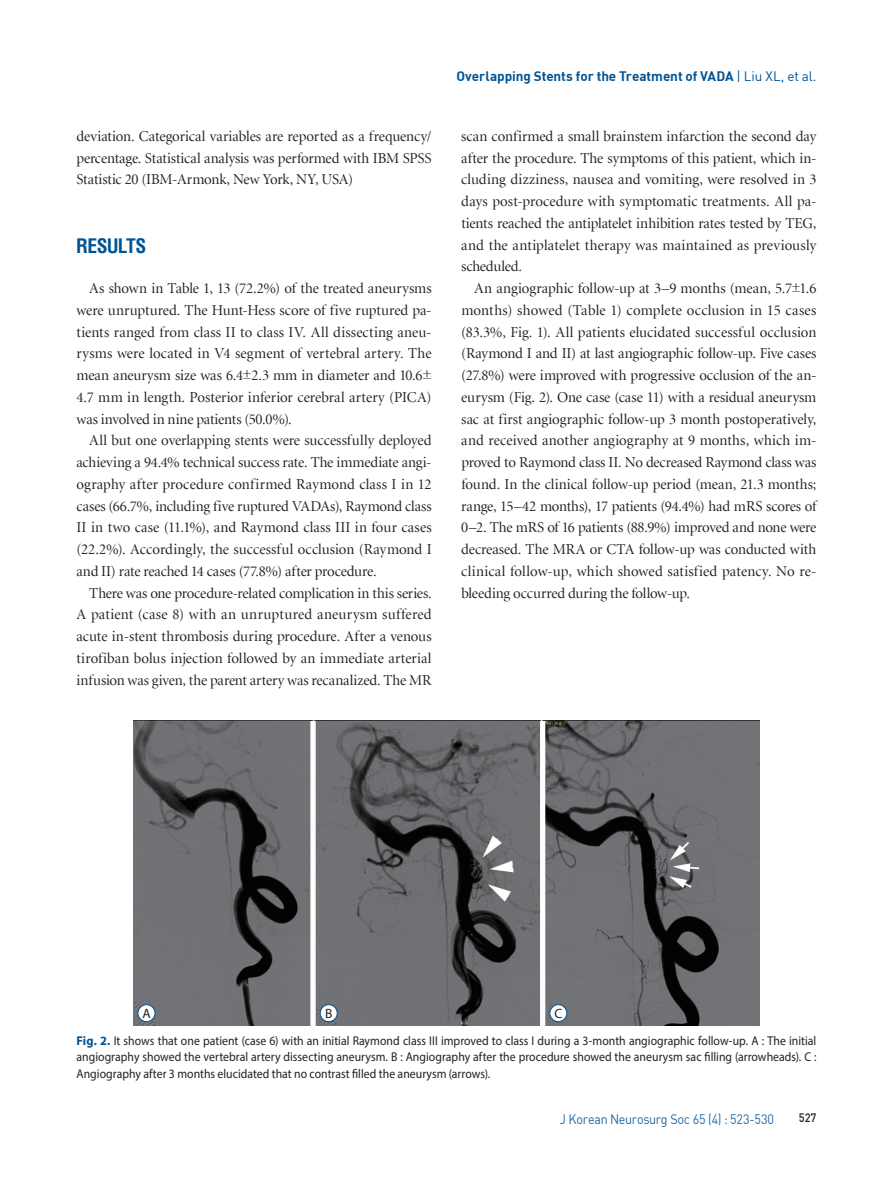
<style>
.page{position:relative;width:893px;height:1191px;background:#fff}
.page>*{position:absolute;margin:0;border:0;box-sizing:border-box;transform-origin:0 0}
.t1{font:700 condensed 19.5px "Helvetica";letter-spacing:-.04em;color:#005495}
.t2{font:15px/21.8px "Minion LT Display";letter-spacing:-.005em;color:#231f20;text-align:justify}
.t3{font:700 13.5px "DIN";letter-spacing:-.005em;color:#005495}
.t4{font:13.5px "DIN";letter-spacing:-.02em;color:#2369a5;scale:.93 1}
.t5{font:13.5px "Myriad Pro";color:#231f20}
.t6{font:12.75px/16.5px "Myriad Pro";color:#231f20;text-align:justify;scale:.92 1}
.t7{font:12px "Dinmed";color:#231f20;scale:.93 1}
.s1{font-weight:400}
.s2{font-weight:700;color:#005495}
</style>
<div class="page">
<img style="left:134px;top:720px;width:625px;height:306px">
<div style="left:310px;top:721px;width:6px;height:305px;background:#fff"></div>
<div style="left:540px;top:721px;width:5px;height:305px;background:#fff"></div>
<div style="left:138px;top:1004px;width:17px;height:17px;background:#fff;border-radius:50%"></div>
<div style="left:138px;top:1004px;width:17px;height:18px;border:1px solid #005495;border-radius:50%"></div>
<div style="left:320px;top:1004px;width:17px;height:17px;background:#fff;border-radius:50%"></div>
<div style="left:320px;top:1004px;width:17px;height:18px;border:1px solid #005495;border-radius:50%"></div>
<div style="left:550px;top:1004px;width:17px;height:17px;background:#fff;border-radius:50%"></div>
<div style="left:550px;top:1004px;width:17px;height:18px;border:1px solid #005495;border-radius:50%"></div>
<p class="t2" style="left:76px;top:126px;width:357px">deviation. Categorical variables are reported as a frequency/ percentage. Statistical analysis was performed with IBM SPSS Statistic 20 (IBM-Armonk, New York, NY, USA)</p>
<h1 class="t1" style="left:76px;top:233px;width:72px">RESULTS</h1>
<p class="t2" style="left:76px;top:278px;width:357px;text-indent:13px">As shown in Table 1, 13 (72.2%) of the treated aneurysms were unruptured. The Hunt-Hess score of five ruptured pa&shy;tients ranged from class II to class IV. All dissecting aneu&shy;rysms were located in V4 segment of vertebral artery. The mean aneurysm size was 6.4±2.3 mm in diameter and 10.6± 4.7 mm in length. Posterior inferior cerebral artery (PICA) was involved in nine patients (50.0%).</p>
<p class="t2" style="left:76px;top:430px;width:357px;text-indent:13px">All but one overlapping stents were successfully deployed achieving a 94.4% technical success rate. The immediate angi&shy;ography after procedure confirmed Raymond class I in 12 cases (66.7%, including five ruptured VADAs), Raymond class II in two case (11.1%), and Raymond class III in four cases (22.2%). Accordingly, the successful occlusion (Raymond I and II) rate reached 14 cases (77.8%) after procedure.</p>
<p class="t2" style="left:76px;top:582px;width:357px;text-indent:13px">There was one procedure-related complication in this series.<br>A patient (case 8) with an unruptured aneurysm suffered acute in-stent thrombosis during procedure. After a venous tirofiban bolus injection followed by an immediate arterial infusion was given, the parent artery was recanalized. The MR</p>
<p class="t3" style="left:456px;top:68px;width:362px">Overlapping Stents for the Treatment of VADA <span class="s1">| Liu XL, et al.</span></p>
<p class="t2" style="left:461px;top:126px;width:357px">scan confirmed a small brainstem infarction the second day after the procedure. The symptoms of this patient, which in&shy;cluding dizziness, nausea and vomiting, were resolved in 3 days post-procedure with symptomatic treatments. All pa&shy;tients reached the antiplatelet inhibition rates tested by TEG, and the antiplatelet therapy was maintained as previously scheduled.</p>
<p class="t2" style="left:461px;top:278px;width:357px;text-indent:13px">An angiographic follow-up at 3–9 months (mean, 5.7±1.6 months) showed (Table 1) complete occlusion in 15 cases (83.3%, Fig. 1). All patients elucidated successful occlusion (Raymond I and II) at last angiographic follow-up. Five cases (27.8%) were improved with progressive occlusion of the an&shy;eurysm (Fig. 2). One case (case 11) with a residual aneurysm sac at first angiographic follow-up 3 month postoperatively, and received another angiography at 9 months, which im&shy;proved to Raymond class II. No decreased Raymond class was found. In the clinical follow-up period (mean, 21.3 months; range, 15–42 months), 17 patients (94.4%) had mRS scores of 0–2. The mRS of 16 patients (88.9%) improved and none were decreased. The MRA or CTA follow-up was conducted with clinical follow-up, which showed satisfied patency. No re&shy;bleeding occurred during the follow-up.</p>
<p class="t5" style="left:142px;top:1004px;width:10px">A</p>
<p class="t5" style="left:325px;top:1004px;width:9px">B</p>
<p class="t5" style="left:554px;top:1004px;width:9px">C</p>
<p class="t6" style="left:77px;top:1032px;width:806px"><span class="s2">Fig. 2.</span> It shows that one patient (case 6) with an initial Raymond class III improved to class I during a 3-month angiographic follow-up. A : The initial angiography showed the vertebral artery dissecting aneurysm. B : Angiography after the procedure showed the aneurysm sac filling (arrowheads). C :<br>Angiography after 3 months elucidated that no contrast filled the aneurysm (arrows).</p>
<p class="t4" style="left:560px;top:1110px;width:232px">J Korean Neurosurg Soc 65 (4) : 523-530</p>
<p class="t7" style="left:799px;top:1109px;width:20px">527</p>
</div>
